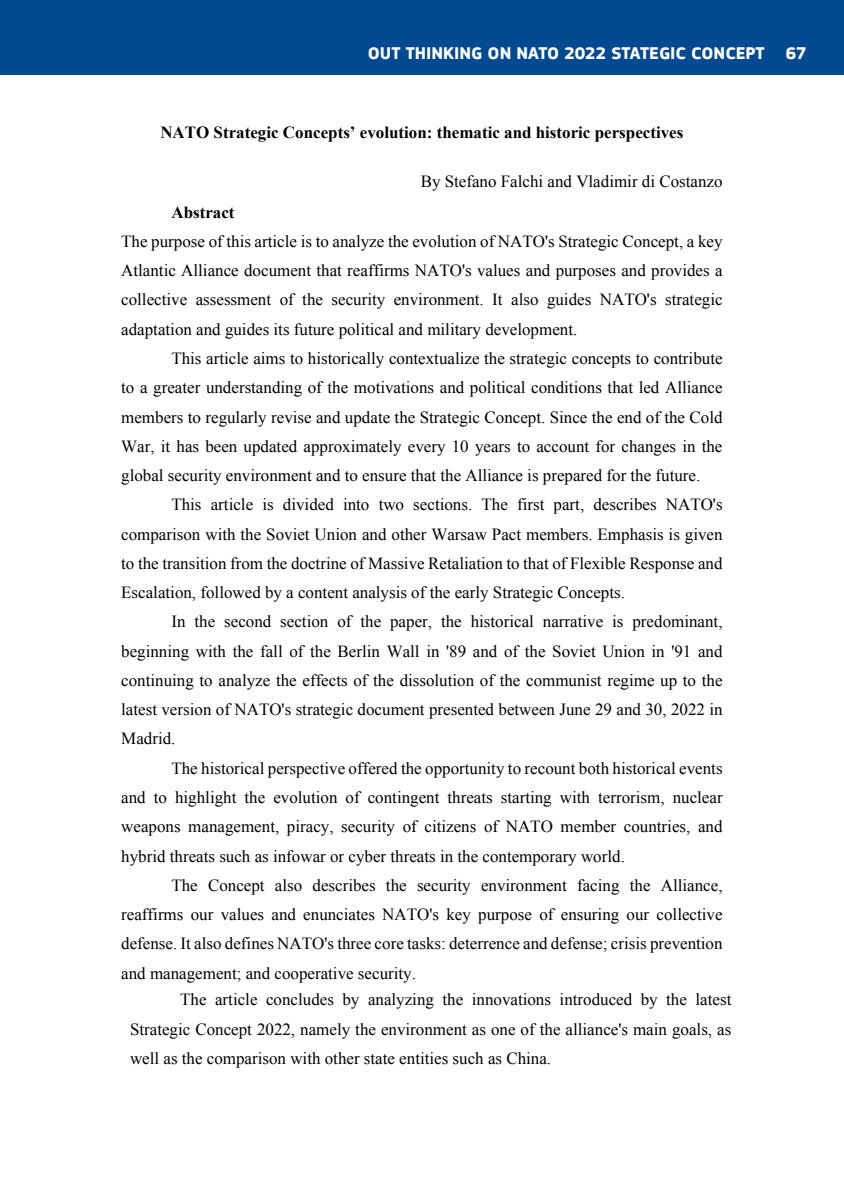
<style>
.page{position:relative;width:844px;height:1191px;background:#fff}
.page>*{position:absolute;margin:0;border:0;box-sizing:border-box;transform-origin:0 0}
.t1{font:700 17.5px "PF Square Sans Pro";color:#fff}
.t2{font:16.97px/29.4px "Times New Roman";color:#000;text-align:justify}
.t3{font:700 16.97px "Times New Roman";color:#000}
</style>
<div class="page">
<div style="left:0;top:0;width:843px;height:74px;background:#014991"></div>
<p class="t1" style="left:368px;top:43px;width:440px">OUT THINKING ON NATO 2022 STATEGIC CONCEPT 67</p>
<p class="t3" style="left:160px;top:123px;width:524px">NATO Strategic Concepts’ evolution: thematic and historic perspectives</p>
<p class="t2" style="left:420px;top:167px;width:303px">By Stefano Falchi and Vladimir di Costanzo</p>
<p class="t3" style="left:171px;top:202px;width:65px">Abstract</p>
<p class="t2" style="left:121px;top:226px;width:602px">The purpose of this article is to analyze the evolution of NATO's Strategic Concept, a key</p>
<p class="t2" style="left:121px;top:255px;width:602px">Atlantic Alliance document that reaffirms NATO's values and purposes and provides a</p>
<p class="t2" style="left:121px;top:285px;width:602px">collective assessment of the security environment. It also guides NATO's strategic</p>
<p class="t2" style="left:121px;top:314px;width:457px">adaptation and guides its future political and military development.</p>
<p class="t2" style="left:171px;top:343px;width:552px">This article aims to historically contextualize the strategic concepts to contribute</p>
<p class="t2" style="left:121px;top:372px;width:602px">to a greater understanding of the motivations and political conditions that led Alliance</p>
<p class="t2" style="left:121px;top:402px;width:602px">members to regularly revise and update the Strategic Concept. Since the end of the Cold</p>
<p class="t2" style="left:121px;top:431px;width:602px">War, it has been updated approximately every 10 years to account for changes in the</p>
<p class="t2" style="left:121px;top:460px;width:580px">global security environment and to ensure that the Alliance is prepared for the future.</p>
<p class="t2" style="left:171px;top:489px;width:552px">This article is divided into two sections. The first part, describes NATO's</p>
<p class="t2" style="left:121px;top:519px;width:602px">comparison with the Soviet Union and other Warsaw Pact members. Emphasis is given</p>
<p class="t2" style="left:121px;top:548px;width:602px">to the transition from the doctrine of Massive Retaliation to that of Flexible Response and</p>
<p class="t2" style="left:121px;top:577px;width:505px">Escalation, followed by a content analysis of the early Strategic Concepts.</p>
<p class="t2" style="left:171px;top:606px;width:552px">In the second section of the paper, the historical narrative is predominant,</p>
<p class="t2" style="left:121px;top:636px;width:602px">beginning with the fall of the Berlin Wall in '89 and of the Soviet Union in '91 and</p>
<p class="t2" style="left:121px;top:665px;width:602px">continuing to analyze the effects of the dissolution of the communist regime up to the</p>
<p class="t2" style="left:121px;top:694px;width:602px">latest version of NATO's strategic document presented between June 29 and 30, 2022 in</p>
<p class="t2" style="left:121px;top:724px;width:56px">Madrid.</p>
<p class="t2" style="left:171px;top:753px;width:552px">The historical perspective offered the opportunity to recount both historical events</p>
<p class="t2" style="left:121px;top:782px;width:602px">and to highlight the evolution of contingent threats starting with terrorism, nuclear</p>
<p class="t2" style="left:121px;top:811px;width:602px">weapons management, piracy, security of citizens of NATO member countries, and</p>
<p class="t2" style="left:121px;top:841px;width:505px">hybrid threats such as infowar or cyber threats in the contemporary world.</p>
<p class="t2" style="left:171px;top:870px;width:552px">The Concept also describes the security environment facing the Alliance,</p>
<p class="t2" style="left:121px;top:899px;width:602px">reaffirms our values and enunciates NATO's key purpose of ensuring our collective</p>
<p class="t2" style="left:121px;top:929px;width:602px">defense. It also defines NATO's three core tasks: deterrence and defense; crisis prevention</p>
<p class="t2" style="left:121px;top:958px;width:296px">and management; and cooperative security.</p>
<p class="t2" style="left:130px;top:984px;width:602px;text-indent:50px">The article concludes by analyzing the innovations introduced by the latest Strategic Concept 2022, namely the environment as one of the alliance's main goals, as well as the comparison with other state entities such as China.</p>
</div>
